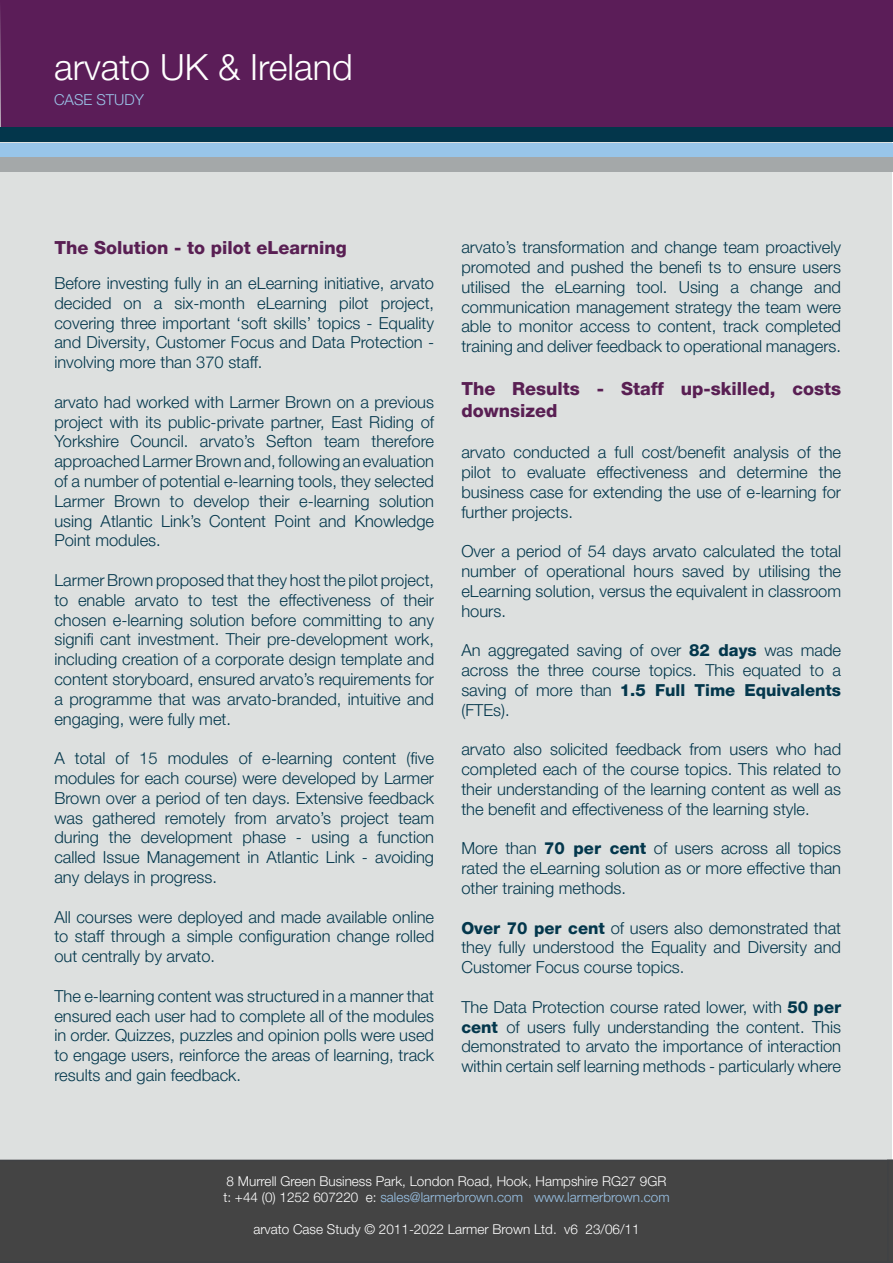
<style>
.page{position:relative;width:893px;height:1263px;background:#fff}
.page>*{position:absolute;margin:0;border:0;box-sizing:border-box;transform-origin:0 0}
.t1{font:300 36px "Helvetica Neue LT Pro";color:#fff}
.t2{font:800 18px/21.6px "Helvetica Neue LT Pro";color:#591f53}
.t3{font:300 16.5px/19.8px "Helvetica Neue LT Pro";color:#03374c;text-align:justify}
.t4{font:300 15px "Helvetica Neue LT Pro";color:#9bc4e8}
.t5{font:300 13.5px "Helvetica Neue LT Pro";color:#fff}
.t6{font:300 13.5px "Helvetica Neue LT Pro";color:#9bc4e8}
.s1{font-weight:800}
.s2{color:#fff}
</style>
<div class="page">
<div style="left:1px;top:1px;width:891px;height:1261px;background:#dde0df"></div>
<div style="left:0;top:0;width:893px;height:128px;background:#5b1d58"></div>
<div style="left:0;top:128px;width:893px;height:14px;background:#03364b"></div>
<div style="left:0;top:143px;width:893px;height:15px;background:#98c5e9"></div>
<div style="left:0;top:157px;width:893px;height:15px;background:#a4a8a9"></div>
<div style="left:0;top:1160px;width:887px;height:103px;background:#444"></div>
<svg style="left:887px;top:1160px;width:6px;height:103px"></svg>
<p class="t1" style="left:54px;top:45px;width:300px">arvato UK &amp; Ireland</p>
<p class="t4" style="left:54px;top:90px;width:92px">CASE STUDY</p>
<p class="t2" style="left:54px;top:237px;width:294px">The Solution - to pilot eLearning</p>
<p class="t3" style="left:54px;top:273px;width:381px">Before investing fully in an eLearning initiative, arvato decided on a six-month eLearning pilot project, covering three important ‘soft skills’ topics - Equality and Diversity, Customer Focus and Data Protection - involving more than 370 staff.</p>
<p class="t3" style="left:54px;top:392px;width:381px">arvato had worked with Larmer Brown on a previous project with its public-private partner, East Riding of Yorkshire Council. arvato’s Sefton team therefore approached Larmer Brown and, following an evaluation of a number of potential e-learning tools, they selected Larmer Brown to develop their e-learning solution using Atlantic Link’s Content Point and Knowledge Point modules.</p>
<p class="t3" style="left:54px;top:570px;width:381px">Larmer Brown proposed that they host the pilot project, to enable arvato to test the effectiveness of their chosen e-learning solution before committing to any signifi cant investment. Their pre-development work, including creation of a corporate design template and content storyboard, ensured arvato’s requirements for a programme that was arvato-branded, intuitive and engaging, were fully met.</p>
<p class="t3" style="left:54px;top:748px;width:381px">A total of 15 modules of e-learning content (five modules for each course) were developed by Larmer Brown over a period of ten days. Extensive feedback was gathered remotely from arvato’s project team during the development phase - using a function called Issue Management in Atlantic Link - avoiding any delays in progress.</p>
<p class="t3" style="left:54px;top:906px;width:381px">All courses were deployed and made available online to staff through a simple configuration change rolled out centrally by arvato.</p>
<p class="t3" style="left:54px;top:986px;width:381px">The e-learning content was structured in a manner that ensured each user had to complete all of the modules in order. Quizzes, puzzles and opinion polls were used to engage users, reinforce the areas of learning, track results and gain feedback.</p>
<p class="t3" style="left:461px;top:237px;width:381px">arvato’s transformation and change team proactively promoted and pushed the benefi ts to ensure users utilised the eLearning tool. Using a change and communication management strategy the team were able to monitor access to content, track completed training and deliver feedback to operational managers.</p>
<p class="t2" style="left:461px;top:378px;width:381px">The Results - Staff up-skilled, costs downsized</p>
<p class="t3" style="left:461px;top:442px;width:381px">arvato conducted a full cost/benefit analysis of the pilot to evaluate effectiveness and determine the business case for extending the use of e-learning for further projects.</p>
<p class="t3" style="left:461px;top:541px;width:381px">Over a period of 54 days arvato calculated the total number of operational hours saved by utilising the eLearning solution, versus the equivalent in classroom hours.</p>
<p class="t3" style="left:461px;top:640px;width:381px">An aggregated saving of over <span class="s1">82 days</span> was made across the three course topics. This equated to a saving of more than <span class="s1">1.5 Full Time Equivalents </span>(FTEs).</p>
<p class="t3" style="left:461px;top:739px;width:381px">arvato also solicited feedback from users who had completed each of the course topics. This related to their understanding of the learning content as well as the benefit and effectiveness of the learning style.</p>
<p class="t3" style="left:461px;top:838px;width:381px">More than <span class="s1">70 per cent</span> of users across all topics rated the eLearning solution as or more effective than other training methods.</p>
<p class="t3" style="left:461px;top:917px;width:381px"><span class="s1">Over 70 per cent</span> of users also demonstrated that they fully understood the Equality and Diversity and Customer Focus course topics.</p>
<p class="t3" style="left:461px;top:997px;width:381px">The Data Protection course rated lower, with <span class="s1">50 per cent</span> of users fully understanding the content. This demonstrated to arvato the importance of interaction within certain self learning methods - particularly where</p>
<p class="t5" style="left:227px;top:1172px;width:441px">8 Murrell Green Business Park, London Road, Hook, Hampshire RG27 9GR</p>
<p class="t6" style="left:223px;top:1189px;width:448px"><span class="s2">t: +44 (0) 1252 607220 e:</span> sales@larmerbrown.com www.larmerbrown.com</p>
<p class="t5" style="left:253px;top:1221px;width:388px">arvato Case Study © 2011-2022 Larmer Brown Ltd. v6 23/06/11</p>
</div>
